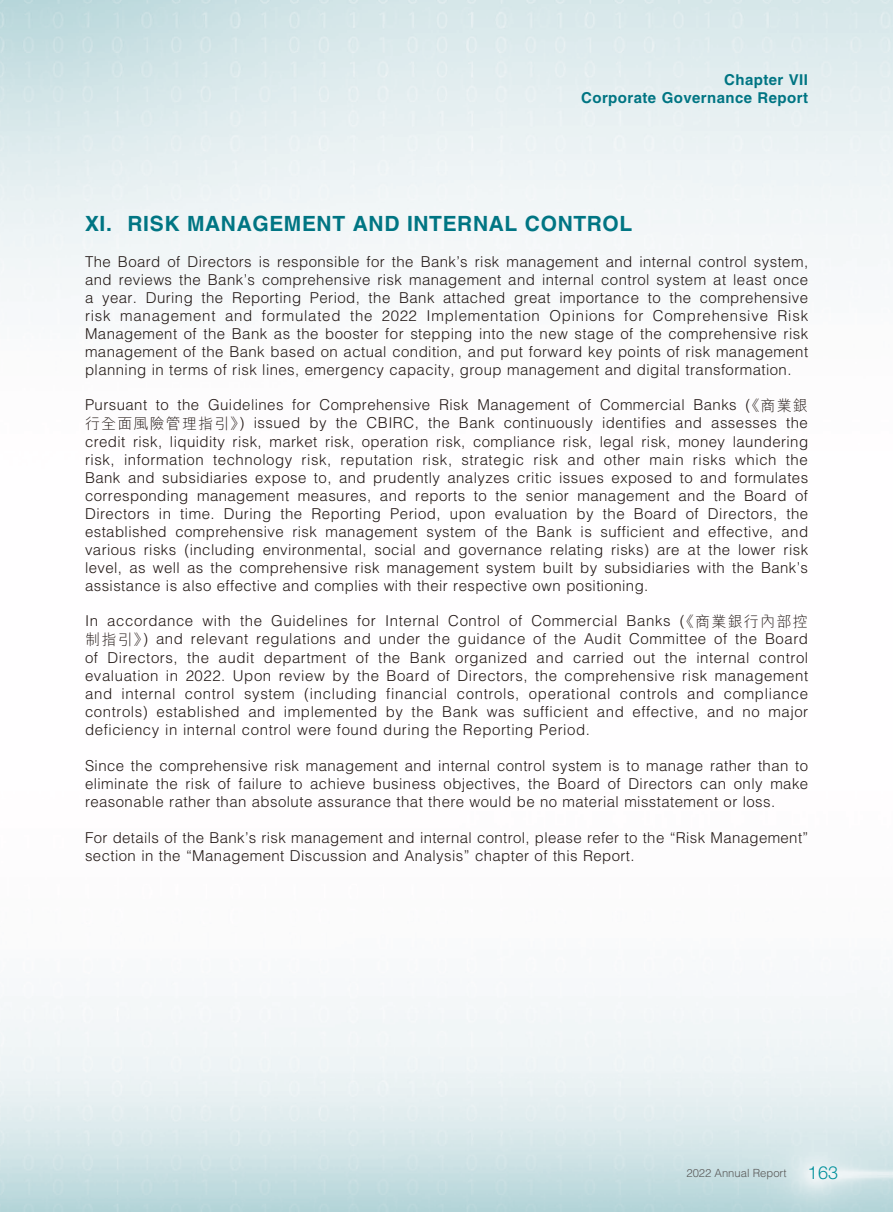
<style>
.page{position:relative;width:893px;height:1212px;background:#fff}
.page>*{position:absolute;margin:0;border:0;box-sizing:border-box;transform-origin:0 0}
.t1{font:700 21px "Helvetica LT Std";letter-spacing:.03em;color:#007583}
.t2{font:300 15px/18px "Helvetica LT Std";letter-spacing:.03em;color:#231916;text-align:justify}
.t3{font:700 15px/18px "Helvetica LT Std";letter-spacing:.03em;color:#007583;text-align:right}
.t4{font:300 11.25px "Helvetica LT Std";color:#595857}
.s1{font-family:"M Hei HK"}
.s2{font-family:"Helvetica Neue LT Std";font-size:18px;color:#00909b}
</style>
<div class="page">
<p class="t3" style="left:581px;top:71px;width:228px">Chapter VII<br>Corporate Governance Report</p>
<h1 class="t1" style="left:85px;top:210px;width:549px">XI. RISK MANAGEMENT AND INTERNAL CONTROL</h1>
<p class="t2" style="left:85px;top:252px;width:725px">The Board of Directors is responsible for the Bank’s risk management and internal control system, and reviews the Bank’s comprehensive risk management and internal control system at least once a year. During the Reporting Period, the Bank attached great importance to the comprehensive risk management and formulated the 2022 Implementation Opinions for Comprehensive Risk Management of the Bank as the booster for stepping into the new stage of the comprehensive risk management of the Bank based on actual condition, and put forward key points of risk management planning in terms of risk lines, emergency capacity, group management and digital transformation.</p>
<p class="t2" style="left:85px;top:396px;width:725px">Pursuant to the Guidelines for Comprehensive Risk Management of Commercial Banks (<span class="s1">《商業銀行全面風險管理指引》</span>) issued by the CBIRC, the Bank continuously identifies and assesses the credit risk, liquidity risk, market risk, operation risk, compliance risk, legal risk, money laundering risk, information technology risk, reputation risk, strategic risk and other main risks which the Bank and subsidiaries expose to, and prudently analyzes critic issues exposed to and formulates corresponding management measures, and reports to the senior management and the Board of Directors in time. During the Reporting Period, upon evaluation by the Board of Directors, the established comprehensive risk management system of the Bank is sufficient and effective, and various risks (including environmental, social and governance relating risks) are at the lower risk level, as well as the comprehensive risk management system built by subsidiaries with the Bank’s assistance is also effective and complies with their respective own positioning.</p>
<p class="t2" style="left:85px;top:612px;width:725px">In accordance with the Guidelines for Internal Control of Commercial Banks (<span class="s1">《商業銀行內部控制指引》</span>) and relevant regulations and under the guidance of the Audit Committee of the Board of Directors, the audit department of the Bank organized and carried out the internal control evaluation in 2022. Upon review by the Board of Directors, the comprehensive risk management and internal control system (including financial controls, operational controls and compliance controls) established and implemented by the Bank was sufficient and effective, and no major deficiency in internal control were found during the Reporting Period.</p>
<p class="t2" style="left:85px;top:756px;width:725px">Since the comprehensive risk management and internal control system is to manage rather than to eliminate the risk of failure to achieve business objectives, the Board of Directors can only make reasonable rather than absolute assurance that there would be no material misstatement or loss.</p>
<p class="t2" style="left:85px;top:828px;width:725px">For details of the Bank’s risk management and internal control, please refer to the “Risk Management” section in the “Management Discussion and Analysis” chapter of this Report.</p>
<p class="t4" style="left:686px;top:1166px;width:153px">2022 Annual Report <span class="s2">163</span></p>
</div>
